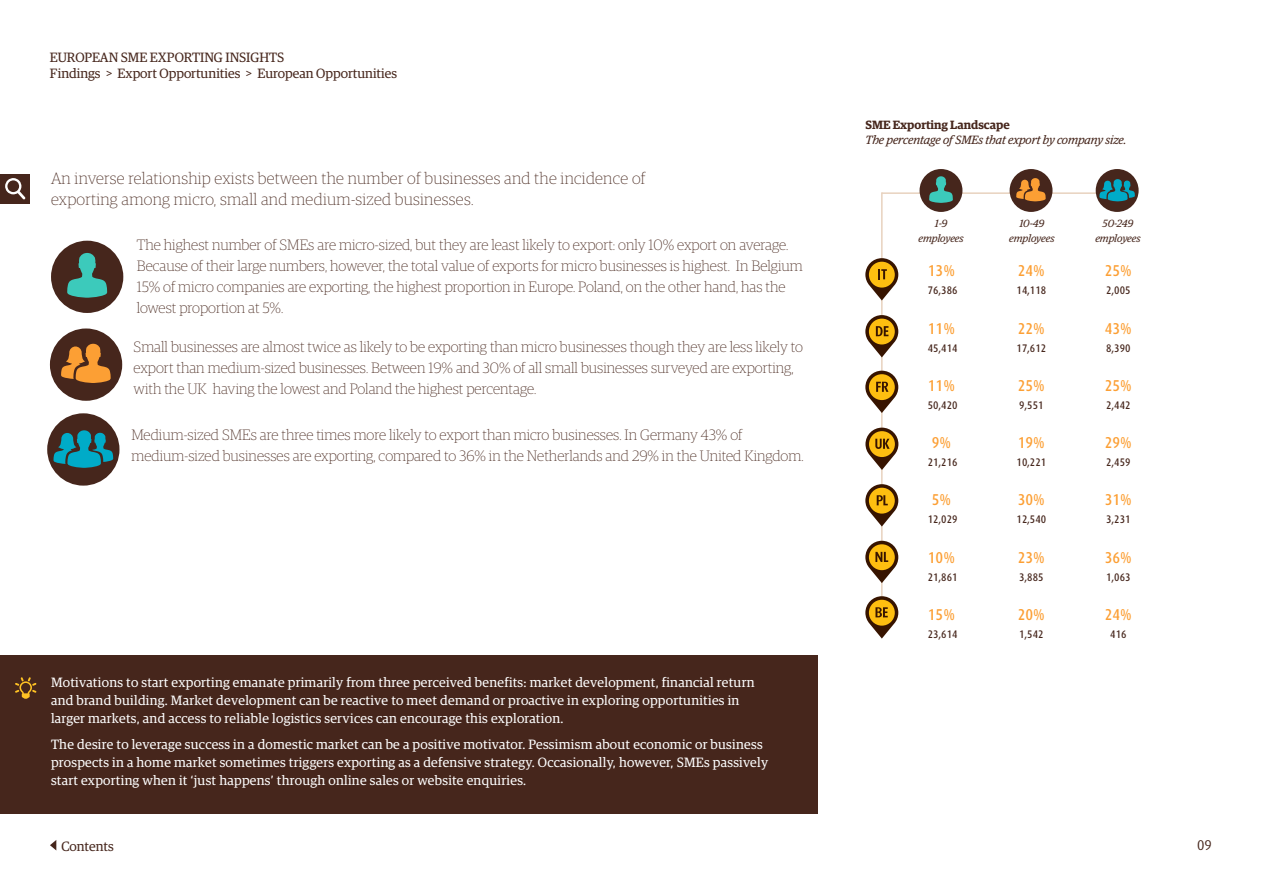
<style>
.page{position:relative;width:1263px;height:893px;background:#fff}
.page>*{position:absolute;margin:0;border:0;box-sizing:border-box;transform-origin:0 0}
.t1{font:100 16.5px/21px "Guardian Egyp";letter-spacing:.015em;color:#46261c}
.t2{font:100 15px/21px "Guardian Egyp";color:#46261c}
.t3{font:500 condensed 15px "UPS Sans";color:#fc9f34}
.t4{font:13.5px/18px "Guardian Egyp";letter-spacing:.02em;color:#fff}
.t5{font:13.5px/16.2px "Guardian Egyp";color:#46261c}
.t6{font:13.5px "UPS Sans";color:#46261c}
.t7{font:italic 12px "Guardian Egyp";color:#46261c}
.t8{font:600 12px "Guardian Egyp";color:#46261c}
.t9{font:500 condensed 10.5px "UPS Sans";color:#46261c}
.t10{font:italic 10.5px/15px "Guardian Egyp";color:#46261c;text-align:center}
</style>
<div class="page">
<svg style="left:50px;top:840px;width:6px;height:10px"></svg>
<hr style="left:881px;top:192px;width:1px;height:443px;background:#e8d2be">
<hr style="left:882px;top:192px;width:250px;height:2px;background:#e8d2be">
<div style="left:0;top:655px;width:818px;height:158px;background:#46261c"></div>
<div style="left:0;top:174px;width:30px;height:30px;background:#46261c"></div>
<svg style="left:5px;top:178px;width:20px;height:22px"></svg>
<div style="left:51px;top:241px;width:72px;height:72px;background:#46261c;border-radius:50%"></div>
<svg style="left:67px;top:253px;width:40px;height:45px"></svg>
<div style="left:50px;top:328px;width:72px;height:73px;background:#46261c;border-radius:50%"></div>
<svg style="left:61px;top:344px;width:50px;height:39px"></svg>
<div style="left:47px;top:413px;width:72px;height:73px;background:#46261c;border-radius:50%"></div>
<svg style="left:53px;top:428px;width:60px;height:40px"></svg>
<div style="left:919px;top:169px;width:43px;height:43px;background:#46261c;border-radius:50%"></div>
<svg style="left:929px;top:176px;width:24px;height:27px"></svg>
<div style="left:1009px;top:169px;width:43px;height:43px;background:#46261c;border-radius:50%"></div>
<svg style="left:1016px;top:178px;width:30px;height:23px"></svg>
<div style="left:1096px;top:169px;width:42px;height:43px;background:#46261c;border-radius:50%"></div>
<svg style="left:1099px;top:178px;width:36px;height:23px"></svg>
<svg style="left:15px;top:677px;width:21px;height:22px"></svg>
<svg style="left:865px;top:541px;width:33px;height:42px"></svg>
<svg style="left:865px;top:428px;width:33px;height:42px"></svg>
<svg style="left:865px;top:315px;width:33px;height:42px"></svg>
<svg style="left:865px;top:596px;width:33px;height:43px"></svg>
<svg style="left:865px;top:371px;width:33px;height:42px"></svg>
<svg style="left:865px;top:258px;width:33px;height:43px"></svg>
<svg style="left:865px;top:484px;width:33px;height:42px"></svg>
<p class="t5" style="left:50px;top:48px;width:349px">EUROPEAN SME EXPORTING INSIGHTS<br>Findings &gt; Export Opportunities &gt; European Opportunities</p>
<p class="t1" style="left:51px;top:167px;width:596px">An inverse relationship exists between the number of businesses and the incidence of exporting among micro, small and medium-sized businesses.</p>
<p class="t2" style="left:137px;top:234px;width:668px">The highest number of SMEs are micro-sized, but they are least likely to export: only 10% export on average.<br>Because of their large numbers, however, the total value of exports for micro businesses is highest. In Belgium 15% of micro companies are exporting, the highest proportion in Europe. Poland, on the other hand, has the lowest proportion at 5%.</p>
<p class="t2" style="left:134px;top:336px;width:671px">Small businesses are almost twice as likely to be exporting than micro businesses though they are less likely to export than medium-sized businesses. Between 19% and 30% of all small businesses surveyed are exporting, with the UK having the lowest and Poland the highest percentage.</p>
<p class="t2" style="left:131px;top:423px;width:674px">Medium-sized SMEs are three times more likely to export than micro businesses. In Germany 43% of medium-sized businesses are exporting, compared to 36% in the Netherlands and 29% in the United Kingdom.</p>
<p class="t4" style="left:51px;top:672px;width:705px">Motivations to start exporting emanate primarily from three perceived benefits: market development, financial return and brand building. Market development can be reactive to meet demand or proactive in exploring opportunities in larger markets, and access to reliable logistics services can encourage this exploration.</p>
<p class="t4" style="left:51px;top:735px;width:719px">The desire to leverage success in a domestic market can be a positive motivator. Pessimism about economic or business prospects in a home market sometimes triggers exporting as a defensive strategy. Occasionally, however, SMEs passively start exporting when it ‘just happens’ through online sales or website enquiries.</p>
<p class="t5" style="left:61px;top:837px;width:54px">Contents</p>
<p class="t8" style="left:865px;top:115px;width:146px">SME Exporting Landscape</p>
<p class="t7" style="left:865px;top:131px;width:262px">The percentage of SMEs that export by company size.</p>
<p class="t10" style="left:918px;top:215px;width:47px">1-9 employees</p>
<p class="t10" style="left:1009px;top:215px;width:47px">10-49 employees</p>
<p class="t10" style="left:1095px;top:215px;width:47px">50-249 employees</p>
<p class="t3" style="left:928px;top:262px;width:29px">13%</p>
<p class="t3" style="left:1018px;top:262px;width:29px">24%</p>
<p class="t3" style="left:1105px;top:262px;width:29px">25%</p>
<p class="t9" style="left:928px;top:284px;width:31px">76,386</p>
<p class="t9" style="left:1016px;top:284px;width:31px">14,118</p>
<p class="t9" style="left:1106px;top:284px;width:26px">2,005</p>
<p class="t3" style="left:928px;top:320px;width:29px">11%</p>
<p class="t3" style="left:1018px;top:320px;width:29px">22%</p>
<p class="t3" style="left:1105px;top:320px;width:29px">43%</p>
<p class="t9" style="left:928px;top:342px;width:31px">45,414</p>
<p class="t9" style="left:1016px;top:342px;width:31px">17,612</p>
<p class="t9" style="left:1106px;top:342px;width:26px">8,390</p>
<p class="t3" style="left:928px;top:377px;width:29px">11%</p>
<p class="t3" style="left:1018px;top:377px;width:29px">25%</p>
<p class="t3" style="left:1105px;top:377px;width:29px">25%</p>
<p class="t9" style="left:928px;top:399px;width:31px">50,420</p>
<p class="t9" style="left:1019px;top:399px;width:26px">9,551</p>
<p class="t9" style="left:1106px;top:399px;width:26px">2,442</p>
<p class="t3" style="left:932px;top:434px;width:21px">9%</p>
<p class="t3" style="left:1018px;top:434px;width:29px">19%</p>
<p class="t3" style="left:1105px;top:434px;width:29px">29%</p>
<p class="t9" style="left:928px;top:456px;width:31px">21,216</p>
<p class="t9" style="left:1016px;top:456px;width:31px">10,221</p>
<p class="t9" style="left:1106px;top:456px;width:26px">2,459</p>
<p class="t3" style="left:932px;top:491px;width:21px">5%</p>
<p class="t3" style="left:1018px;top:491px;width:29px">30%</p>
<p class="t3" style="left:1105px;top:491px;width:29px">31%</p>
<p class="t9" style="left:928px;top:513px;width:31px">12,029</p>
<p class="t9" style="left:1016px;top:513px;width:31px">12,540</p>
<p class="t9" style="left:1106px;top:513px;width:26px">3,231</p>
<p class="t3" style="left:928px;top:549px;width:29px">10%</p>
<p class="t3" style="left:1018px;top:549px;width:29px">23%</p>
<p class="t3" style="left:1105px;top:549px;width:29px">36%</p>
<p class="t9" style="left:928px;top:571px;width:31px">21,861</p>
<p class="t9" style="left:1019px;top:571px;width:26px">3,885</p>
<p class="t9" style="left:1106px;top:571px;width:26px">1,063</p>
<p class="t3" style="left:928px;top:606px;width:29px">15%</p>
<p class="t3" style="left:1018px;top:606px;width:29px">20%</p>
<p class="t3" style="left:1105px;top:606px;width:29px">24%</p>
<p class="t9" style="left:928px;top:628px;width:31px">23,614</p>
<p class="t9" style="left:1019px;top:628px;width:26px">1,542</p>
<p class="t9" style="left:1110px;top:628px;width:18px">416</p>
<p class="t6" style="left:1197px;top:837px;width:16px">09</p>
</div>
